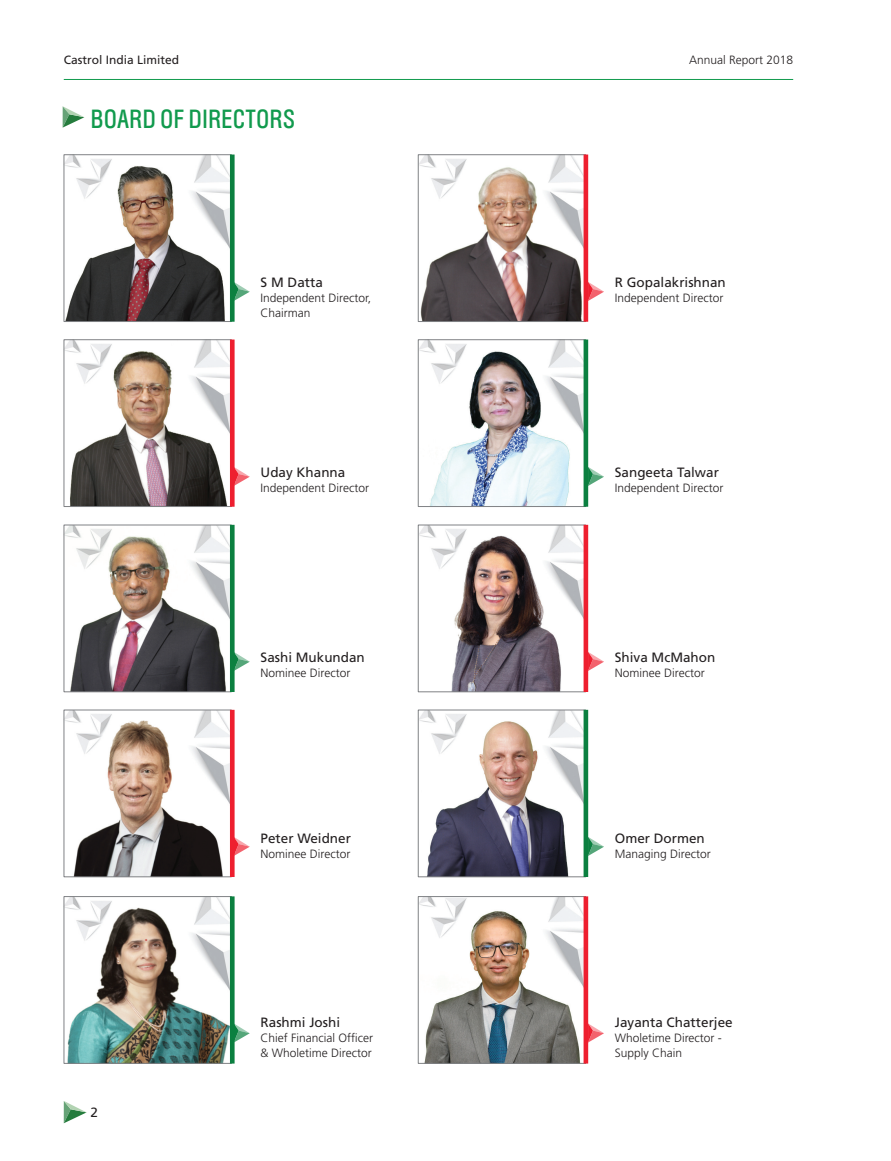
<style>
.page{position:relative;width:891px;height:1161px;background:#fff}
.page>*{position:absolute;margin:0;border:0;box-sizing:border-box;transform-origin:0 0}
.t1{font:24px "Castrol Sans Con";color:#119a4d}
.Caption-Gallery{font:13.5px "Frutiger LT Std";color:#231f20}
.t2{font:13.5px "Frutiger LT";color:#231f20}
.Caption-Gallery-2{font:300 12px/15px "Frutiger LT Std";color:#231f20}
.t3{font:12px "Frutiger LT Std";color:#231f20}
</style>
<div class="page">
<svg style="left:64px;top:1101px;width:23px;height:22px"></svg>
<hr style="left:64px;top:79px;width:729px;height:1px;background:#119a4d">
<img style="left:420px;top:712px;width:164px;height:163px">
<div style="left:418px;top:710px;width:168px;height:167px;border:1px solid #808285"></div>
<img style="left:420px;top:898px;width:164px;height:164px">
<div style="left:418px;top:896px;width:168px;height:168px;border:1px solid #808285"></div>
<img style="left:66px;top:342px;width:164px;height:163px">
<div style="left:64px;top:340px;width:168px;height:167px;border:1px solid #808285"></div>
<img style="left:66px;top:527px;width:164px;height:163px">
<div style="left:64px;top:525px;width:168px;height:167px;border:1px solid #808285"></div>
<img style="left:420px;top:527px;width:164px;height:163px">
<div style="left:418px;top:525px;width:168px;height:167px;border:1px solid #808285"></div>
<img style="left:66px;top:712px;width:164px;height:163px">
<div style="left:64px;top:710px;width:168px;height:167px;border:1px solid #808285"></div>
<img style="left:66px;top:898px;width:164px;height:164px">
<div style="left:64px;top:896px;width:168px;height:168px;border:1px solid #808285"></div>
<img style="left:66px;top:157px;width:164px;height:163px">
<div style="left:64px;top:155px;width:168px;height:167px;border:1px solid #808285"></div>
<img style="left:420px;top:342px;width:164px;height:163px">
<div style="left:418px;top:340px;width:168px;height:167px;border:1px solid #808285"></div>
<img style="left:420px;top:157px;width:164px;height:163px">
<div style="left:418px;top:155px;width:168px;height:167px;border:1px solid #808285"></div>
<svg style="left:235px;top:467px;width:15px;height:18px"></svg>
<div style="left:230px;top:155px;width:5px;height:167px;background:#0b8040"></div>
<svg style="left:234px;top:282px;width:16px;height:19px"></svg>
<svg style="left:235px;top:652px;width:15px;height:19px"></svg>
<svg style="left:235px;top:1024px;width:15px;height:18px"></svg>
<svg style="left:588px;top:652px;width:16px;height:19px"></svg>
<svg style="left:588px;top:1023px;width:16px;height:20px"></svg>
<svg style="left:588px;top:282px;width:16px;height:19px"></svg>
<svg style="left:235px;top:837px;width:15px;height:18px"></svg>
<svg style="left:588px;top:467px;width:16px;height:19px"></svg>
<svg style="left:588px;top:837px;width:16px;height:19px"></svg>
<svg style="left:63px;top:106px;width:21px;height:22px"></svg>
<hr style="left:584px;top:155px;width:4px;height:167px;background:#ee1f2f">
<div style="left:230px;top:525px;width:5px;height:167px;background:#0b8040"></div>
<hr style="left:584px;top:525px;width:4px;height:167px;background:#ee1f2f">
<div style="left:230px;top:896px;width:5px;height:168px;background:#0b8040"></div>
<hr style="left:584px;top:896px;width:4px;height:168px;background:#ee1f2f">
<div style="left:230px;top:710px;width:5px;height:167px;background:#ee1f2f"></div>
<hr style="left:584px;top:710px;width:4px;height:167px;background:#0b8040">
<div style="left:230px;top:340px;width:5px;height:167px;background:#ee1f2f"></div>
<hr style="left:584px;top:340px;width:4px;height:167px;background:#0b8040">
<p class="t3" style="left:64px;top:53px;width:117px">Castrol India Limited</p>
<p class="Caption-Gallery-2" style="left:689px;top:53px;width:106px">Annual Report 2018</p>
<p class="t1" style="left:90px;top:103px;width:206px">BOARD OF DIRECTORS</p>
<p class="Caption-Gallery" style="left:261px;top:275px;width:64px">S M Datta</p>
<p class="Caption-Gallery-2" style="left:261px;top:291px;width:112px">Independent Director,<br>Chairman</p>
<p class="Caption-Gallery" style="left:615px;top:275px;width:113px">R Gopalakrishnan</p>
<p class="Caption-Gallery-2" style="left:615px;top:291px;width:110px">Independent Director</p>
<p class="Caption-Gallery" style="left:261px;top:464px;width:86px">Uday Khanna</p>
<p class="Caption-Gallery-2" style="left:261px;top:481px;width:110px">Independent Director</p>
<p class="Caption-Gallery" style="left:615px;top:464px;width:106px">Sangeeta Talwar</p>
<p class="Caption-Gallery-2" style="left:615px;top:481px;width:110px">Independent Director</p>
<p class="Caption-Gallery" style="left:261px;top:649px;width:106px">Sashi Mukundan</p>
<p class="Caption-Gallery-2" style="left:261px;top:666px;width:91px">Nominee Director</p>
<p class="Caption-Gallery" style="left:615px;top:649px;width:102px">Shiva McMahon</p>
<p class="Caption-Gallery-2" style="left:615px;top:666px;width:91px">Nominee Director</p>
<p class="Caption-Gallery" style="left:261px;top:831px;width:92px">Peter Weidner</p>
<p class="Caption-Gallery-2" style="left:261px;top:847px;width:91px">Nominee Director</p>
<p class="Caption-Gallery" style="left:615px;top:831px;width:92px">Omer Dormen</p>
<p class="Caption-Gallery-2" style="left:615px;top:847px;width:97px">Managing Director</p>
<p class="Caption-Gallery" style="left:261px;top:1014px;width:81px">Rashmi Joshi</p>
<p class="Caption-Gallery-2" style="left:261px;top:1031px;width:114px">Chief Financial Officer &amp; Wholetime Director</p>
<p class="Caption-Gallery" style="left:615px;top:1014px;width:119px">Jayanta Chatterjee</p>
<p class="Caption-Gallery-2" style="left:615px;top:1031px;width:109px">Wholetime Director -<br>Supply Chain</p>
<p class="t2" style="left:90px;top:1105px;width:9px">2</p>
</div>
